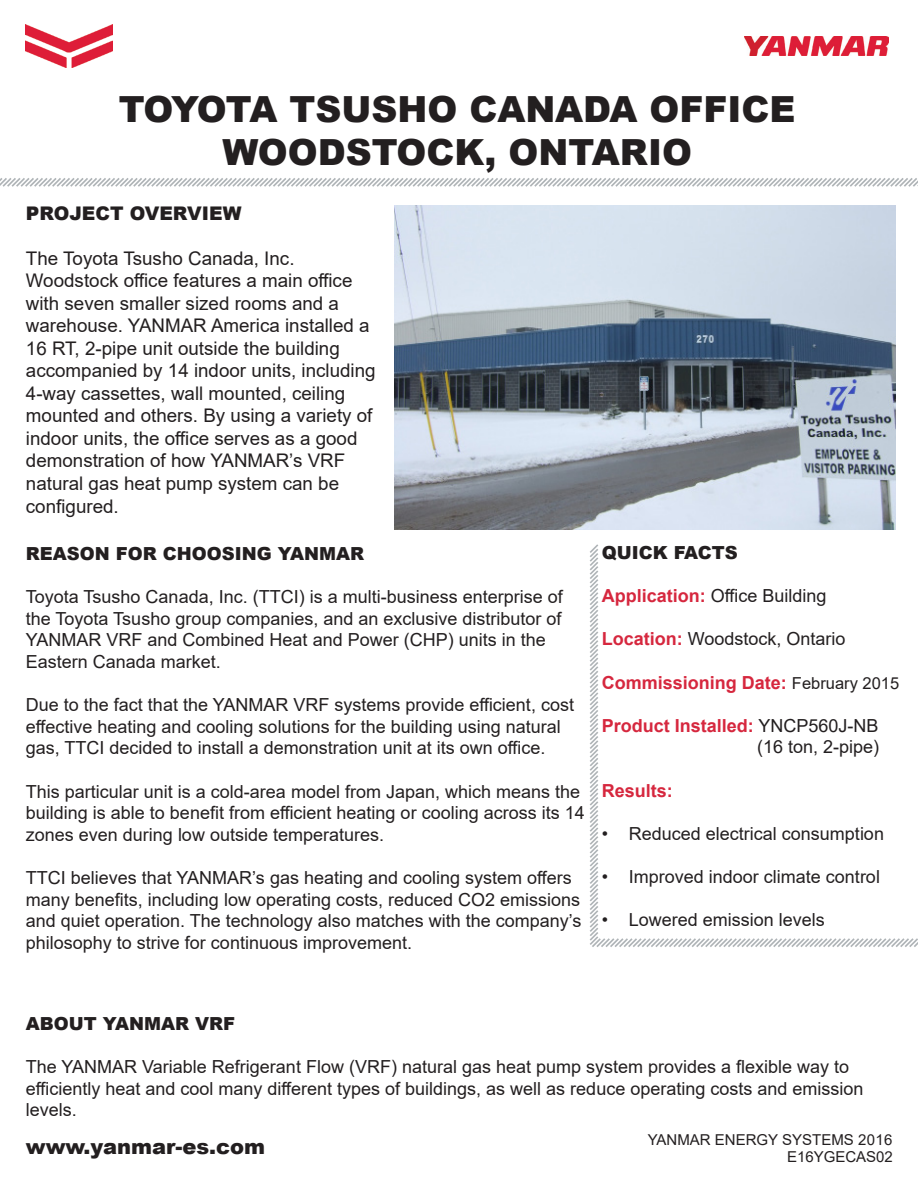
<style>
.page{position:relative;width:918px;height:1188px;background:#fff}
.page>*{position:absolute;margin:0;border:0;box-sizing:border-box;transform-origin:0 0}
.t1{font:900 36px "Arial";color:#231f20}
.t2{font:900 21px "Arial";color:#231f20}
.t3{font:18.75px/22.5px "Arial";color:#231f20}
.t4{font:900 18.75px "Arial";color:#231f20}
.t5{font:18px/21.6px "Arial";color:#231f20}
.t6{font:900 18px "Arial";color:#231f20}
.t7{font:700 18px "Arial";color:#d6273e}
.t8{font:15px "Arial";color:#231f20}
.s1{font-weight:700;color:#d6273e}
.s2{font-weight:400;font-size:16.5px;color:#231f20}
</style>
<div class="page">
<img style="left:26px;top:24px;width:86px;height:43px">
<img style="left:745px;top:37px;width:143px;height:19px">
<svg style="left:0;top:178px;width:918px;height:9px"></svg>
<svg style="left:590px;top:544px;width:328px;height:403px"></svg>
<img style="left:395px;top:205px;width:500px;height:324px">
<p class="t1" style="left:119px;top:83px;width:678px">TOYOTA TSUSHO CANADA OFFICE</p>
<p class="t1" style="left:222px;top:126px;width:471px">WOODSTOCK, ONTARIO</p>
<p class="t4" style="left:26px;top:199px;width:217px">PROJECT OVERVIEW</p>
<p class="t3" style="left:26px;top:247px;width:270px">The Toyota Tsusho Canada, Inc.</p>
<p class="t3" style="left:26px;top:269px;width:328px">Woodstock office features a main office with seven smaller sized rooms and a</p>
<p class="t3" style="left:26px;top:314px;width:345px">warehouse. YANMAR America installed a<br>16 RT, 2-pipe unit outside the building</p>
<p class="t3" style="left:26px;top:359px;width:351px">accompanied by 14 indoor units, including 4-way cassettes, wall mounted, ceiling mounted and others. By using a variety of indoor units, the office serves as a good demonstration of how YANMAR’s VRF natural gas heat pump system can be configured.</p>
<p class="t6" style="left:26px;top:540px;width:340px">REASON FOR CHOOSING YANMAR</p>
<p class="t5" style="left:26px;top:586px;width:538px">Toyota Tsusho Canada, Inc. (TTCI) is a multi-business enterprise of the Toyota Tsusho group companies, and an exclusive distributor of YANMAR VRF and Combined Heat and Power (CHP) units in the Eastern Canada market.</p>
<p class="t5" style="left:26px;top:694px;width:550px">Due to the fact that the YANMAR VRF systems provide efficient, cost</p>
<p class="t5" style="left:26px;top:715px;width:536px">effective heating and cooling solutions for the building using natural gas, TTCI decided to install a demonstration unit at its own office.</p>
<p class="t5" style="left:26px;top:780px;width:560px">This particular unit is a cold-area model from Japan, which means the building is able to benefit from efficient heating or cooling across its 14 zones even during low outside temperatures.</p>
<p class="t5" style="left:26px;top:867px;width:557px">TTCI believes that YANMAR’s gas heating and cooling system offers many benefits, including low operating costs, reduced CO2 emissions and quiet operation. The technology also matches with the company’s philosophy to strive for continuous improvement.</p>
<p class="t6" style="left:602px;top:540px;width:137px">QUICK FACTS</p>
<p class="t5" style="left:602px;top:585px;width:226px"><span class="s1">Application:</span> Office Building</p>
<p class="t5" style="left:602px;top:628px;width:245px"><span class="s1">Location:</span> Woodstock, Ontario</p>
<p class="t7" style="left:602px;top:670px;width:299px">Commissioning Date: <span class="s2">February 2015</span></p>
<p class="t5" style="left:602px;top:715px;width:279px;text-align:right"><span class="s1">Product Installed:</span> YNCP560J-NB (16 ton, 2-pipe)</p>
<p class="t7" style="left:602px;top:778px;width:73px">Results:</p>
<p class="t5" style="left:602px;top:823px;width:284px">• Reduced electrical consumption</p>
<p class="t5" style="left:602px;top:866px;width:280px">• Improved indoor climate control</p>
<p class="t5" style="left:602px;top:909px;width:225px">• Lowered emission levels</p>
<p class="t6" style="left:26px;top:1010px;width:211px">ABOUT YANMAR VRF</p>
<p class="t5" style="left:26px;top:1056px;width:825px">The YANMAR Variable Refrigerant Flow (VRF) natural gas heat pump system provides a flexible way to</p>
<p class="t5" style="left:26px;top:1077px;width:839px">efficiently heat and cool many different types of buildings, as well as reduce operating costs and emission levels.</p>
<p class="t2" style="left:26px;top:1131px;width:241px">www.yanmar-es.com</p>
<p class="t8" style="left:648px;top:1129px;width:246px">YANMAR ENERGY SYSTEMS 2016</p>
<p class="t8" style="left:787px;top:1147px;width:107px">E16YGECAS02</p>
</div>
